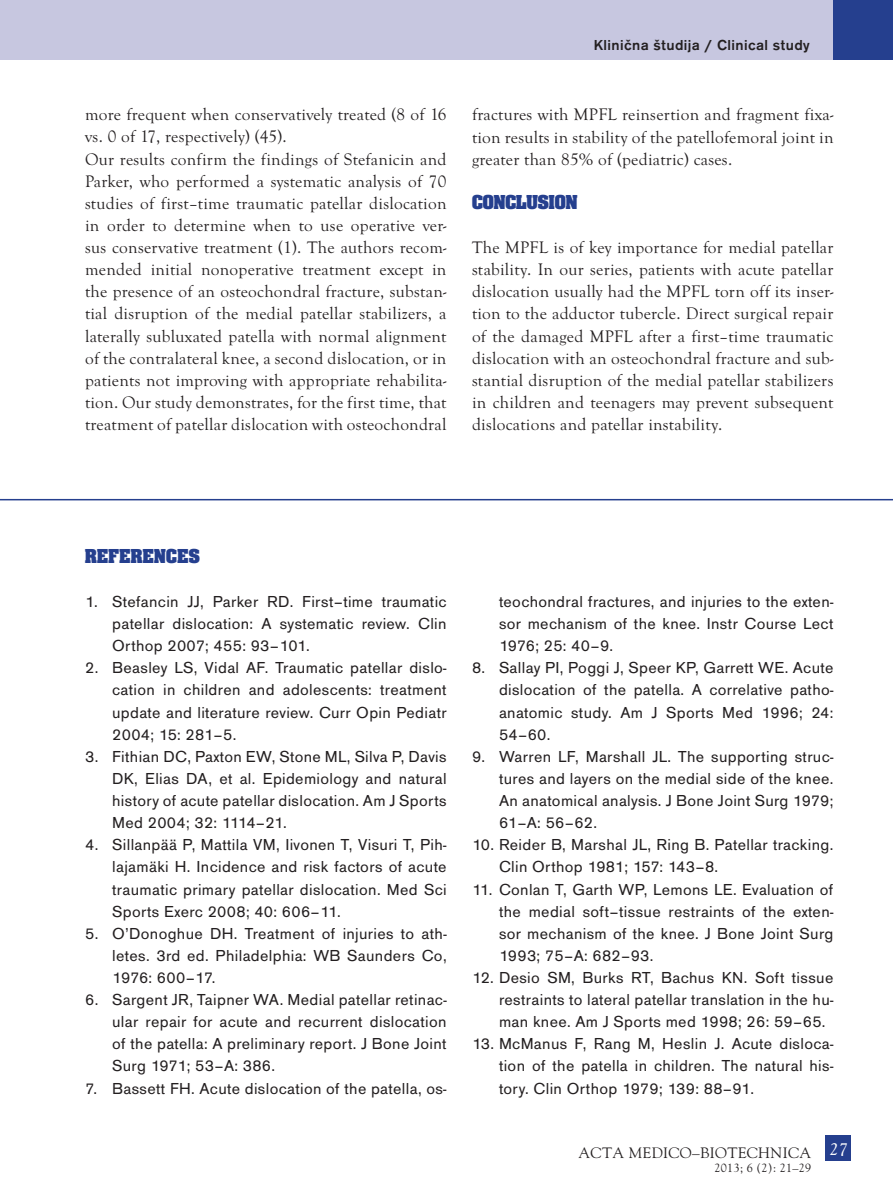
<style>
.page{position:relative;width:893px;height:1191px;background:#fff}
.page>*{position:absolute;margin:0;border:0;box-sizing:border-box;transform-origin:0 0}
.t1{font:700 21px "Aachen PCE";letter-spacing:.02em;color:#253f8e}
.t2{font:italic 18px "Goudy Old Sty TCE";color:#fff}
.t3{font:17.25px/22px "Goudy Old Sty TCE";letter-spacing:.015em;color:#231f20;text-align:justify}
.t4{font:16.5px/22px "Accius TCE";letter-spacing:.02em;color:#231f20;text-align:justify}
.t5{font:500 15px "Accius TCE";letter-spacing:.025em;color:#231f20}
.t6{font:15px "MM Goudy";letter-spacing:.025em;color:#231f20}
.t7{font:12px "MM Goudy";letter-spacing:.025em;color:#231f20}
</style>
<div class="page">
<div style="left:825px;top:1135px;width:26px;height:26px;background:#253f8e"></div>
<div style="left:0;top:0;width:893px;height:60px;background:#c7c7e0"></div>
<div style="left:833px;top:0;width:60px;height:60px;background:#253f8e"></div>
<hr style="left:0;top:499px;width:893px;height:1px;background:#253f8e">
<p class="t5" style="left:594px;top:36px;width:217px">Klinična študija / Clinical study</p>
<p class="t3" style="left:85px;top:104px;width:363px;text-align:left">more frequent when conservatively treated (8 of 16 vs. 0 of 17, respectively) (45).<br>Our results confirm the findings of Stefanicin and Parker, who performed a systematic analysis of 70 studies of first–time traumatic patellar dislocation in order to determine when to use operative ver&shy;sus conservative treatment (1). The authors recom&shy;mended initial nonoperative treatment except in the presence of an osteochondral fracture, substan&shy;tial disruption of the medial patellar stabilizers, a laterally subluxated patella with normal alignment of the contralateral knee, a second dislocation, or in patients not improving with appropriate rehabilita&shy;tion. Our study demonstrates, for the first time, that treatment of patellar dislocation with osteochondral</p>
<p class="t3" style="left:472px;top:104px;width:363px">fractures with MPFL reinsertion and fragment fixa&shy;tion results in stability of the patellofemoral joint in greater than 85% of (pediatric) cases.</p>
<p class="t1" style="left:472px;top:191px;width:12px">CONC</p>
<p class="t1" style="left:516px;top:191px;width:51px">LUSION</p>
<p class="t3" style="left:472px;top:236px;width:363px">The MPFL is of key importance for medial patellar stability. In our series, patients with acute patellar dislocation usually had the MPFL torn off its inser&shy;tion to the adductor tubercle. Direct surgical repair of the damaged MPFL after a first–time traumatic dislocation with an osteochondral fracture and sub&shy;stantial disruption of the medial patellar stabilizers in children and teenagers may prevent subsequent dislocations and patellar instability.</p>
<p class="t1" style="left:85px;top:545px;width:105px">REFERENCES</p>
<p class="t4" style="left:112px;top:591px;width:336px;text-indent:-27px">1. Stefancin JJ, Parker RD. First–time traumatic patellar dislocation: A systematic review. Clin Orthop 2007; 455: 93–101.</p>
<p class="t4" style="left:112px;top:657px;width:336px;text-indent:-27px">2. Beasley LS, Vidal AF. Traumatic patellar dislo&shy;cation in children and adolescents: treatment update and literature review. Curr Opin Pediatr 2004; 15: 281–5.</p>
<p class="t4" style="left:112px;top:745px;width:336px;text-indent:-27px">3. Fithian DC, Paxton EW, Stone ML, Silva P, Davis DK, Elias DA, et al. Epidemiology and natural history of acute patellar dislocation. Am J Sports Med 2004; 32: 1114–21.</p>
<p class="t4" style="left:112px;top:834px;width:336px;text-indent:-27px">4. Sillanpää P, Mattila VM, Iivonen T, Visuri T, Pih&shy;lajamäki H. Incidence and risk factors of acute traumatic primary patellar dislocation. Med Sci Sports Exerc 2008; 40: 606–11.</p>
<p class="t4" style="left:112px;top:922px;width:336px;text-indent:-27px">5. O’Donoghue DH. Treatment of injuries to ath&shy;letes. 3rd ed. Philadelphia: WB Saunders Co, 1976: 600–17.</p>
<p class="t4" style="left:112px;top:988px;width:336px;text-indent:-27px">6. Sargent JR, Taipner WA. Medial patellar retinac&shy;ular repair for acute and recurrent dislocation of the patella: A preliminary report. J Bone Joint Surg 1971; 53–A: 386.</p>
<p class="t4" style="left:85px;top:1077px;width:363px">7. Bassett FH. Acute dislocation of the patella, os-</p>
<p class="t4" style="left:499px;top:591px;width:336px">teochondral fractures, and injuries to the exten&shy;sor mechanism of the knee. Instr Course Lect 1976; 25: 40–9.</p>
<p class="t4" style="left:499px;top:657px;width:336px;text-indent:-27px">8. Sallay PI, Poggi J, Speer KP, Garrett WE. Acute dislocation of the patella. A correlative patho&shy;anatomic study. Am J Sports Med 1996; 24:<br>54–60.</p>
<p class="t4" style="left:499px;top:745px;width:336px;text-indent:-27px">9. Warren LF, Marshall JL. The supporting struc&shy;tures and layers on the medial side of the knee.<br>An anatomical analysis. J Bone Joint Surg 1979; 61–A: 56–62.</p>
<p class="t4" style="left:499px;top:834px;width:336px;text-indent:-27px">10. Reider B, Marshal JL, Ring B. Patellar tracking.<br>Clin Orthop 1981; 157: 143–8.</p>
<p class="t4" style="left:499px;top:878px;width:336px;text-indent:-27px">11. Conlan T, Garth WP, Lemons LE. Evaluation of the medial soft–tissue restraints of the exten&shy;sor mechanism of the knee. J Bone Joint Surg 1993; 75–A: 682–93.</p>
<p class="t4" style="left:499px;top:966px;width:336px;text-indent:-27px">12. Desio SM, Burks RT, Bachus KN. Soft tissue restraints to lateral patellar translation in the hu&shy;man knee. Am J Sports med 1998; 26: 59–65.</p>
<p class="t4" style="left:499px;top:1033px;width:336px;text-indent:-27px">13. McManus F, Rang M, Heslin J. Acute disloca&shy;tion of the patella in children. The natural his&shy;tory. Clin Orthop 1979; 139: 88–91.</p>
<p class="t6" style="left:578px;top:1143px;width:234px">ACTA MEDICO–BIOTECHNICA</p>
<p class="t7" style="left:714px;top:1160px;width:98px">2013; 6 (2): 21–29</p>
<p class="t2" style="left:829px;top:1139px;width:19px">27</p>
</div>
